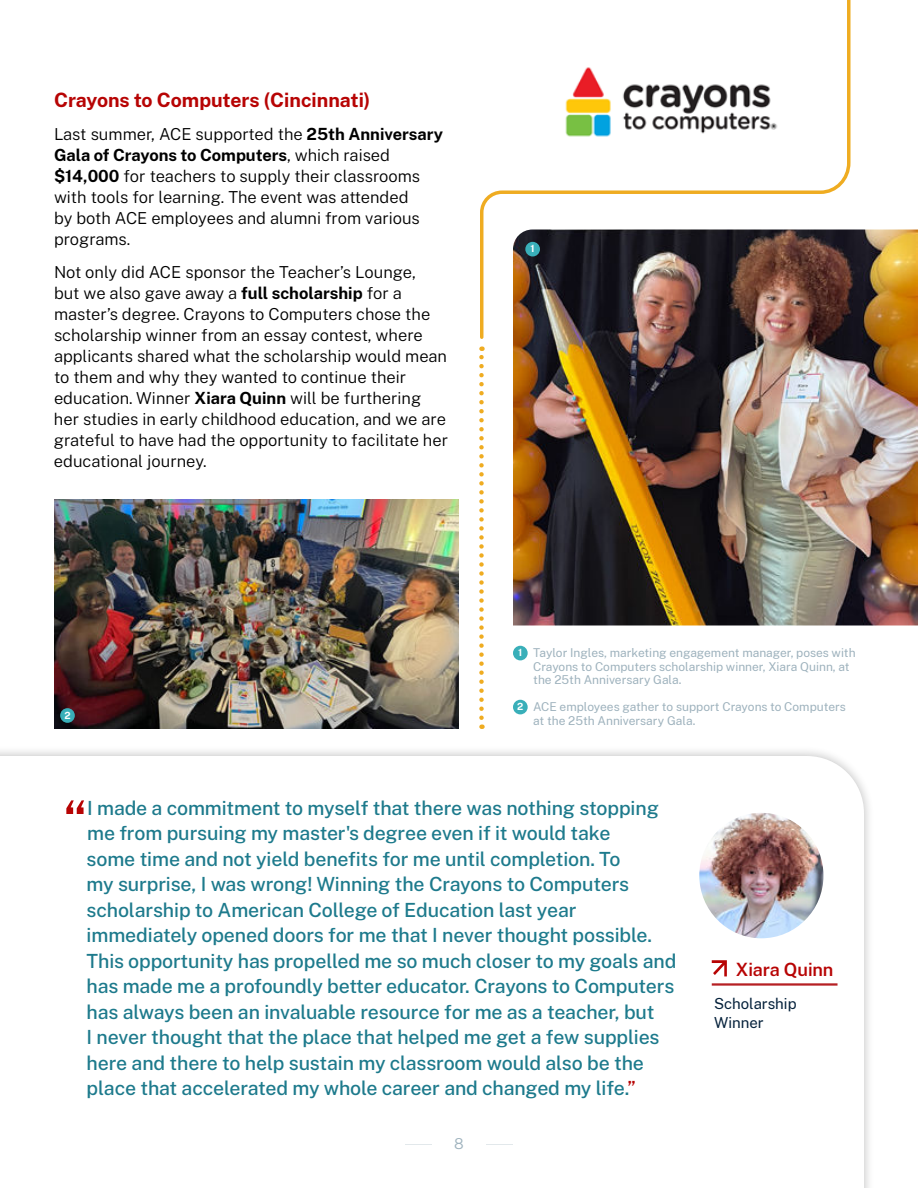
<style>
.page{position:relative;width:918px;height:1188px;background:#fff}
.page>*{position:absolute;margin:0;border:0;box-sizing:border-box;transform-origin:0 0}
.t1{font:500 54.75px "Public Sans";color:#b70404}
.t2{font:500 19.5px/25.5px "Public Sans";letter-spacing:-.01em;color:#1d7a8c}
.t3{font:700 19.5px "Public Sans";color:#b70404}
.t4{font:600 18px "Public Sans";letter-spacing:-.01em;color:#b70404}
.t5{font:300 16.5px/21px "Public Sans";color:#000}
.t6{font:15px/19.5px "Public Sans";color:#05213b}
.t7{font:300 15px "Public Sans";color:#9eb2bd}
.t8{font:12px/13.5px "Public Sans";color:#9eb2bd}
.t9{font:700 9.75px "Public Sans";color:#fff}
.s1{font-weight:700}
.s2{font-weight:700;font-size:9.75px;color:#fff}
.s3{color:#b70404}
</style>
<div class="page">
<img style="left:513px;top:230px;width:405px;height:396px">
<div style="left:0;top:745px;width:875px;height:443px;background:#000;opacity:.25"></div>
<svg style="left:0;top:756px;width:864px;height:432px"></svg>
<hr style="left:712px;top:983px;width:126px;height:3px;background:#b62024">
<svg style="left:712px;top:960px;width:15px;height:16px"></svg>
<img style="left:699px;top:813px;width:125px;height:125px">
<div style="left:513px;top:646px;width:15px;height:14px;background:#39afb9;border-radius:50%"></div>
<div style="left:513px;top:700px;width:15px;height:14px;background:#39afb9;border-radius:50%"></div>
<img style="left:54px;top:500px;width:405px;height:229px">
<svg style="left:480px;top:0;width:372px;height:341px"></svg>
<svg style="left:479px;top:346px;width:5px;height:372px"></svg>
<img style="left:554px;top:55px;width:229px;height:93px">
<div style="left:60px;top:708px;width:15px;height:15px;background:#39afb9;border-radius:50%"></div>
<div style="left:525px;top:242px;width:15px;height:14px;background:#39afb9;border-radius:50%"></div>
<p class="t3" style="left:54px;top:91px;width:318px">Crayons to Computers (Cincinnati)</p>
<p class="t5" style="left:54px;top:124px;width:391px">Last summer, ACE supported the <span class="s1">25th Anniversary Gala of Crayons to Computers</span>, which raised <span class="s1">$14,000</span> for teachers to supply their classrooms with tools for learning. The event was attended<br>by both ACE employees and alumni from various programs.</p>
<p class="t5" style="left:54px;top:262px;width:396px">Not only did ACE sponsor the Teacher’s Lounge,<br>but we also gave away a <span class="s1">full scholarship</span> for a master’s degree. Crayons to Computers chose the scholarship winner from an essay contest, where applicants shared what the scholarship would mean to them and why they wanted to continue their education. Winner <span class="s1">Xiara Quinn</span> will be furthering her studies in early childhood education, and we are grateful to have had the opportunity to facilitate her educational journey.</p>
<p class="t9" style="left:531px;top:244px;width:6px">1</p>
<p class="t9" style="left:64px;top:711px;width:8px">2</p>
<p class="t8" style="left:533px;top:647px;width:324px;text-indent:-15px"><span class="s2">1</span> Taylor Ingles, marketing engagement manager, poses with<br>Crayons to Computers scholarship winner, Xiara Quinn, at the 25th Anniversary Gala.</p>
<p class="t8" style="left:533px;top:701px;width:314px;text-indent:-16px"><span class="s2">2</span> ACE employees gather to support Crayons to Computers at the 25th Anniversary Gala.</p>
<h1 class="t1" style="left:64px;top:795px;width:25px">“</h1>
<p class="t2" style="left:87px;top:795px;width:591px">I made a commitment to myself that there was nothing stopping me from pursuing my master's degree even if it would take<br>some time and not yield benefits for me until completion. To<br>my surprise, I was wrong! Winning the Crayons to Computers scholarship to American College of Education last year immediately opened doors for me that I never thought possible.<br>This opportunity has propelled me so much closer to my goals and has made me a profoundly better educator. Crayons to Computers has always been an invaluable resource for me as a teacher, but<br>I never thought that the place that helped me get a few supplies here and there to help sustain my classroom would also be the place that accelerated my whole career and changed my life.<span class="s3">”</span></p>
<p class="t7" style="left:454px;top:1137px;width:11px">8</p>
<p class="t4" style="left:736px;top:962px;width:99px">Xiara Quinn</p>
<p class="t6" style="left:714px;top:994px;width:84px">Scholarship<br>Winner</p>
</div>
